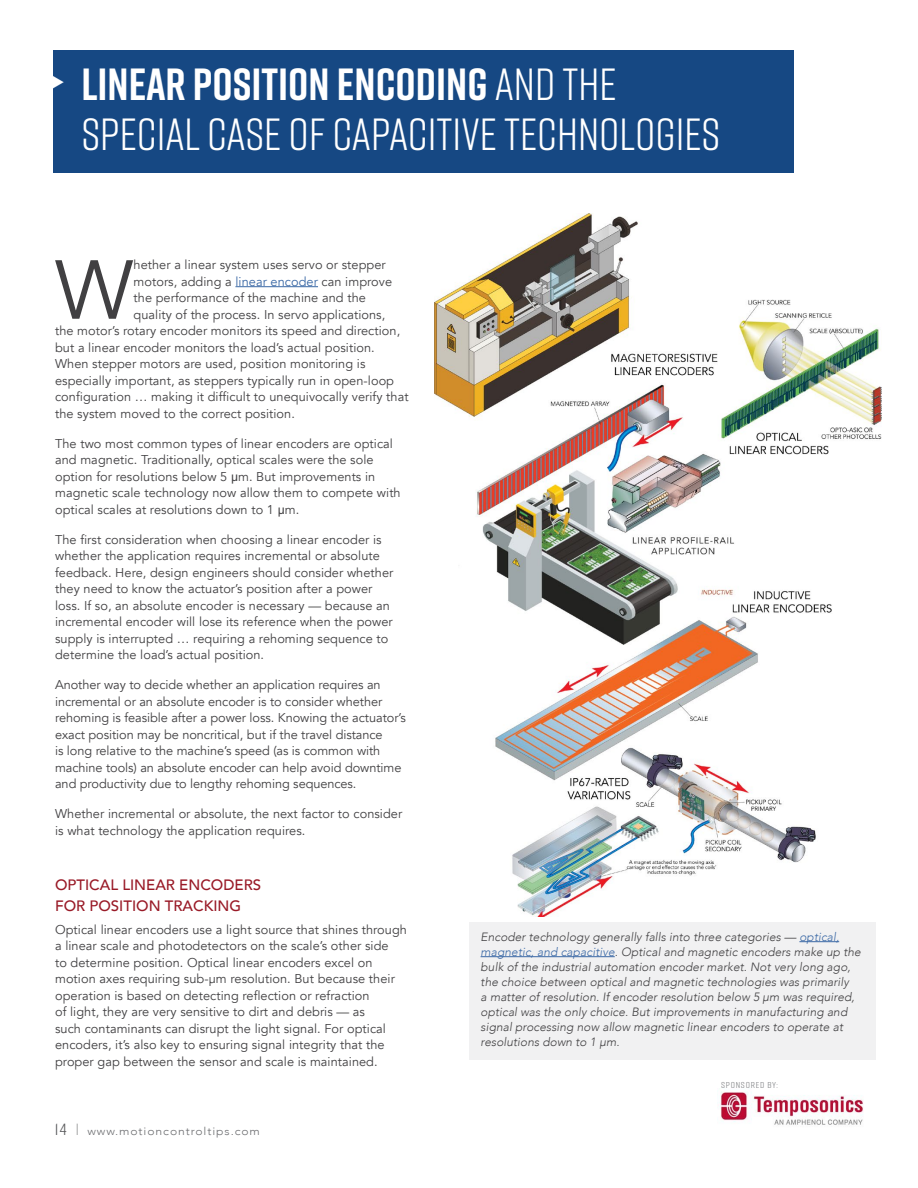
<style>
.page{position:relative;width:918px;height:1188px;background:#fff}
.page>*{position:absolute;margin:0;border:0;box-sizing:border-box;transform-origin:0 0}
.t1{font:82.65px "Avenir";color:#414042}
.t2{font:45px/49.5px "Rift";color:#fff}
.t3{font:500 15px/21px "Avenir";color:#991a27}
.t4{font:12.75px/16.5px "Avenir";letter-spacing:.005em;color:#414042}
.t5{font:italic 300 12px/15px "Avenir";letter-spacing:.005em;color:#414042}
.t6{font:300 10.95px "Avenir";letter-spacing:.075em;color:#6d6e71;scale:1.11 1}
.t7{font:8.55px "Rift";letter-spacing:.075em;color:#808285;scale:1.11 1}
.s1{font-weight:700}
.s2{color:#3a68a5}
.s3{font-family:"Acumin Pro"}
.s4{font-family:"Rift";font-weight:400;font-size:16.2px;color:#58595b}
</style>
<div class="page">
<img style="left:719px;top:1091px;width:144px;height:34px">
<hr style="left:235px;top:286px;width:83px;height:1px;background:#3a68a5">
<div style="left:53px;top:50px;width:741px;height:123px;background:#164883"></div>
<img style="left:435px;top:213px;width:447px;height:703px">
<div style="left:470px;top:922px;width:406px;height:138px;background:#f1f1f2"></div>
<hr style="left:799px;top:941px;width:40px;height:1px;background:#3a68a5">
<hr style="left:481px;top:956px;width:134px;height:1px;background:#3a68a5">
<h2 class="t2" style="left:81px;top:58px;width:640px"><span class="s1">LINEAR POSITION ENCODING</span> AND THE<br>SPECIAL CASE OF CAPACITIVE TECHNOLOGIES</h2>
<h1 class="t1" style="left:55px;top:241px;width:80px">W</h1>
<p class="t4" style="left:134px;top:257px;width:254px">hether a linear system uses servo or stepper</p>
<p class="t4" style="left:134px;top:273px;width:260px">motors, adding a <span class="s2">linear encoder</span> can improve</p>
<p class="t4" style="left:134px;top:290px;width:234px">the performance of the machine and the</p>
<p class="t4" style="left:134px;top:306px;width:253px">quality of the process. In servo applications,</p>
<p class="t4" style="left:55px;top:323px;width:347px">the motor’s rotary encoder monitors its speed and direction,</p>
<p class="t4" style="left:55px;top:339px;width:321px">but a linear encoder monitors the load’s actual position.</p>
<p class="t4" style="left:55px;top:356px;width:312px">When stepper motors are used, position monitoring is</p>
<p class="t4" style="left:55px;top:372px;width:340px">especially important, as steppers typically run in open-loop</p>
<p class="t4" style="left:55px;top:389px;width:355px">configuration … making it difficult to unequivocally verify that</p>
<p class="t4" style="left:55px;top:405px;width:241px">the system moved to the correct position.</p>
<p class="t4" style="left:55px;top:435px;width:347px">The two most common types of linear encoders are optical and magnetic. Traditionally, optical scales were the sole option for resolutions below 5 <span class="s3">µ</span>m. But improvements in magnetic scale technology now allow them to compete with optical scales at resolutions down to 1 <span class="s3">µ</span>m.</p>
<p class="t4" style="left:55px;top:531px;width:340px">The first consideration when choosing a linear encoder is whether the application requires incremental or absolute feedback. Here, design engineers should consider whether they need to know the actuator’s position after a power loss. If so, an absolute encoder is necessary — because an incremental encoder will lose its reference when the power supply is interrupted … requiring a rehoming sequence to determine the load’s actual position.</p>
<p class="t4" style="left:55px;top:677px;width:352px">Another way to decide whether an application requires an incremental or an absolute encoder is to consider whether rehoming is feasible after a power loss. Knowing the actuator’s exact position may be noncritical, but if the travel distance<br>is long relative to the machine’s speed (as is common with machine tools) an absolute encoder can help avoid downtime and productivity due to lengthy rehoming sequences.</p>
<p class="t4" style="left:55px;top:806px;width:349px">Whether incremental or absolute, the next factor to consider is what technology the application requires.</p>
<p class="t3" style="left:55px;top:873px;width:208px">OPTICAL LINEAR ENCODERS<br>FOR POSITION TRACKING</p>
<p class="t4" style="left:55px;top:921px;width:353px">Optical linear encoders use a light source that shines through a linear scale and photodetectors on the scale’s other side<br>to determine position. Optical linear encoders excel on motion axes requiring sub-µm resolution. But because their operation is based on detecting reflection or refraction<br>of light, they are very sensitive to dirt and debris — as<br>such contaminants can disrupt the light signal. For optical encoders, it’s also key to ensuring signal integrity that the proper gap between the sensor and scale is maintained.</p>
<p class="t6" style="left:55px;top:1125px;width:186px"><span class="s4">14 I</span> www.motioncontroltips.com</p>
<p class="t5" style="left:481px;top:929px;width:382px">Encoder technology generally falls into three categories — <span class="s2">optical, magnetic, and capacitive</span>. Optical and magnetic encoders make up the bulk of the industrial automation encoder market. Not very long ago, the choice between optical and magnetic technologies was primarily<br>a matter of resolution. If encoder resolution below 5 µm was required, optical was the only choice. But improvements in manufacturing and signal processing now allow magnetic linear encoders to operate at resolutions down to 1 µm.</p>
<p class="t7" style="left:721px;top:1079px;width:52px">SPONSORED BY:</p>
</div>
